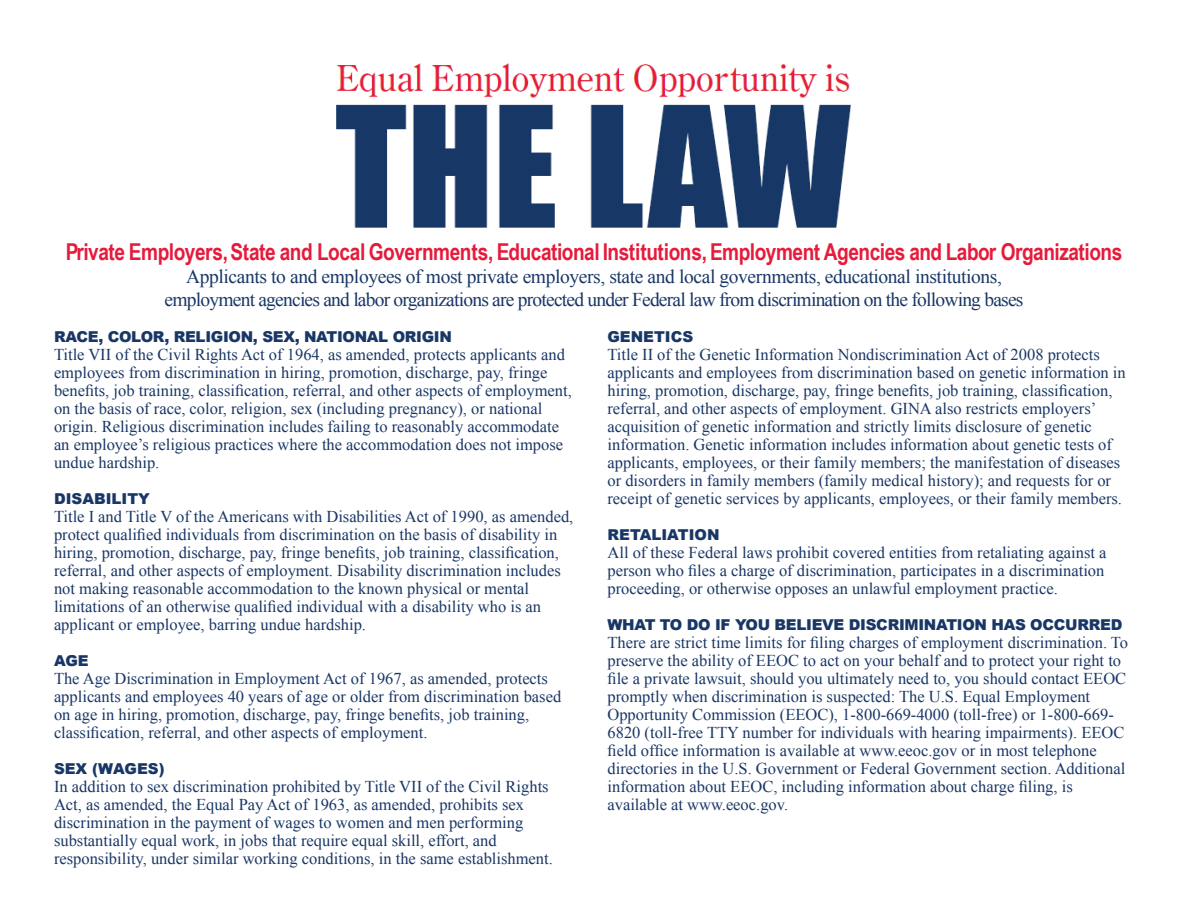
<style>
.page{position:relative;width:1188px;height:918px;background:#fff}
.page>*{position:absolute;margin:0;border:0;box-sizing:border-box;transform-origin:0 0}
.t1{font:700 23.25px "Arial Narrow";letter-spacing:-.02em;color:#e51b3c}
.t2{font:19.5px/22.5px "Times New Roman";letter-spacing:-.04em;color:#193766;text-align:center}
.t3{font:16.5px/18px "Times New Roman";color:#193766}
.t4{font:900 15px "Arial";letter-spacing:-.02em;color:#193766}
.t5{font:900 15px "Arial";color:#193766}
</style>
<div class="page">
<img style="left:336px;top:63px;width:515px;height:165px">
<h1 class="t1" style="left:66px;top:234px;width:1058px">Private Employers, State and Local Governments, Educational Institutions, Employment Agencies and Labor Organizations</h1>
<p class="t2" style="left:165px;top:265px;width:860px">Applicants to and employees of most private employers, state and local governments, educational institutions, employment agencies and labor organizations are protected under Federal law from discrimination on the following bases</p>
<p class="t4" style="left:54px;top:326px;width:399px">RACE, COLOR, RELIGION, SEX, NATIONAL ORIGIN</p>
<p class="t3" style="left:54px;top:345px;width:519px">Title VII of the Civil Rights Act of 1964, as amended, protects applicants and employees from discrimination in hiring, promotion, discharge, pay, fringe benefits, job training, classification, referral, and other aspects of employment, on the basis of race, color, religion, sex (including pregnancy), or national origin. Religious discrimination includes failing to reasonably accommodate an employee’s religious practices where the accommodation does not impose undue hardship.</p>
<p class="t5" style="left:54px;top:488px;width:97px">DISABILITY</p>
<p class="t3" style="left:54px;top:507px;width:521px">Title I and Title V of the Americans with Disabilities Act of 1990, as amended, protect qualified individuals from discrimination on the basis of disability in hiring, promotion, discharge, pay, fringe benefits, job training, classification, referral, and other aspects of employment. Disability discrimination includes not making reasonable accommodation to the known physical or mental limitations of an otherwise qualified individual with a disability who is an applicant or employee, barring undue hardship.</p>
<p class="t4" style="left:54px;top:650px;width:36px">AGE</p>
<p class="t3" style="left:54px;top:669px;width:509px">The Age Discrimination in Employment Act of 1967, as amended, protects applicants and employees 40 years of age or older from discrimination based on age in hiring, promotion, discharge, pay, fringe benefits, job training, classification, referral, and other aspects of employment.</p>
<p class="t5" style="left:54px;top:758px;width:112px">SEX (WAGES)</p>
<p class="t3" style="left:54px;top:777px;width:500px">In addition to sex discrimination prohibited by Title VII of the Civil Rights Act, as amended, the Equal Pay Act of 1963, as amended, prohibits sex discrimination in the payment of wages to women and men performing substantially equal work, in jobs that require equal skill, effort, and responsibility, under similar working conditions, in the same establishment.</p>
<p class="t5" style="left:608px;top:326px;width:87px">GENETICS</p>
<p class="t3" style="left:608px;top:345px;width:520px">Title II of the Genetic Information Nondiscrimination Act of 2008 protects applicants and employees from discrimination based on genetic information in hiring, promotion, discharge, pay, fringe benefits, job training, classification, referral, and other aspects of employment. GINA also restricts employers’ acquisition of genetic information and strictly limits disclosure of genetic information. Genetic information includes information about genetic tests of applicants, employees, or their family members; the manifestation of diseases or disorders in family members (family medical history); and requests for or receipt of genetic services by applicants, employees, or their family members.</p>
<p class="t5" style="left:608px;top:524px;width:114px">RETALIATION</p>
<p class="t3" style="left:608px;top:543px;width:501px">All of these Federal laws prohibit covered entities from retaliating against a person who files a charge of discrimination, participates in a discrimination proceeding, or otherwise opposes an unlawful employment practice.</p>
<p class="t4" style="left:608px;top:614px;width:516px">WHAT TO DO IF YOU BELIEVE DISCRIMINATION HAS OCCURRED</p>
<p class="t3" style="left:608px;top:633px;width:522px">There are strict time limits for filing charges of employment discrimination. To preserve the ability of EEOC to act on your behalf and to protect your right to file a private lawsuit, should you ultimately need to, you should contact EEOC promptly when discrimination is suspected: The U.S. Equal Employment Opportunity Commission (EEOC), 1-800-669-4000 (toll-free) or 1-800-669- 6820 (toll-free TTY number for individuals with hearing impairments). EEOC field office information is available at www.eeoc.gov or in most telephone directories in the U.S. Government or Federal Government section. Additional information about EEOC, including information about charge filing, is available at www.eeoc.gov.</p>
</div>
